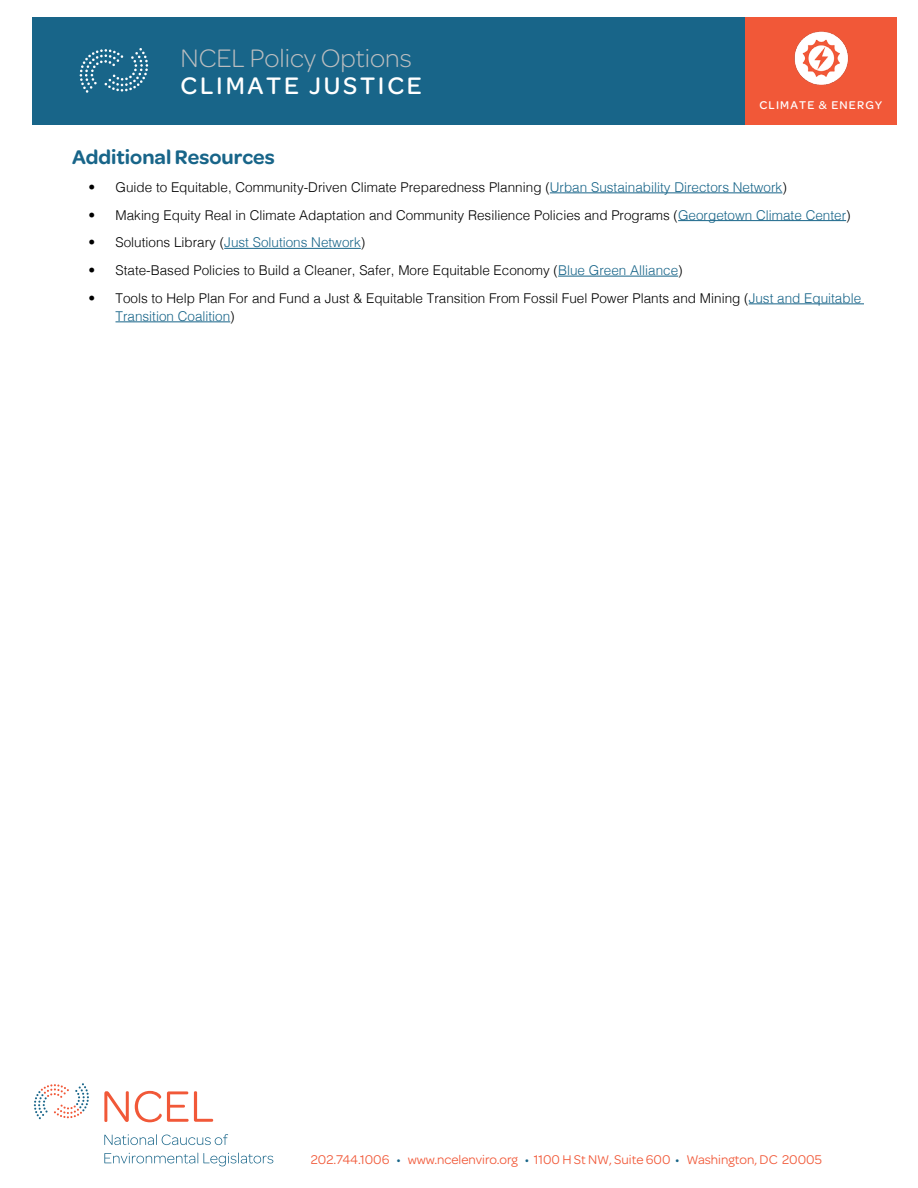
<style>
.page{position:relative;width:918px;height:1188px;background:#fff}
.page>*{position:absolute;margin:0;border:0;box-sizing:border-box;transform-origin:0 0}
.t1{font:300 27px "Omnes";color:#bcbec0}
.t2{font:500 25.5px "Omnes";letter-spacing:.11em;color:#fff}
.t3{font:600 21px "Omnes";color:#186589}
.t4{font:300 13.5px/18px "Helvetica";color:#000}
.t5{font:13.5px "Omnes";color:#f15838}
.t6{font:300 13.5px "Helvetica";color:#186589}
.t7{font:500 12px "Omnes";letter-spacing:.1em;color:#fff}
.s1{color:#186589}
.s2{color:#000}
</style>
<div class="page">
<div style="left:32px;top:17px;width:730px;height:108px;background:#186589"></div>
<div style="left:745px;top:17px;width:151px;height:108px;background:#f15838"></div>
<svg style="left:104px;top:1134px;width:124px;height:11px"></svg>
<svg style="left:104px;top:1153px;width:169px;height:13px"></svg>
<svg style="left:104px;top:1091px;width:25px;height:31px"></svg>
<svg style="left:135px;top:1091px;width:78px;height:31px"></svg>
<svg style="left:34px;top:1083px;width:55px;height:36px"></svg>
<svg style="left:80px;top:48px;width:68px;height:45px"></svg>
<img style="left:794px;top:31px;width:55px;height:54px">
<hr style="left:550px;top:193px;width:232px;height:1px;background:#186589">
<hr style="left:678px;top:220px;width:168px;height:1px;background:#186589">
<hr style="left:224px;top:248px;width:137px;height:1px;background:#186589">
<hr style="left:558px;top:276px;width:120px;height:1px;background:#186589">
<hr style="left:749px;top:304px;width:115px;height:1px;background:#186589">
<hr style="left:116px;top:322px;width:114px;height:1px;background:#186589">
<h1 class="t1" style="left:180px;top:41px;width:233px">NCEL Policy Options</h1>
<h2 class="t2" style="left:180px;top:68px;width:243px">CLIMATE JUSTICE</h2>
<p class="t7" style="left:759px;top:97px;width:124px">CLIMATE &amp; ENERGY</p>
<h3 class="t3" style="left:72px;top:142px;width:204px">Additional Resources</h3>
<p class="t4" style="left:88px;top:177px;width:700px">• Guide to Equitable, Community-Driven Climate Preparedness Planning (<span class="s1">Urban Sustainability Directors Network</span>)</p>
<p class="t4" style="left:88px;top:205px;width:764px">• Making Equity Real in Climate Adaptation and Community Resilience Policies and Programs (<span class="s1">Georgetown Climate Center</span>)</p>
<p class="t6" style="left:88px;top:231px;width:278px"><span class="s2">• Solutions Library (</span>Just Solutions Network<span class="s2">)</span></p>
<p class="t4" style="left:88px;top:260px;width:596px">• State-Based Policies to Build a Cleaner, Safer, More Equitable Economy (<span class="s1">Blue Green Alliance</span>)</p>
<p class="t4" style="left:116px;top:288px;width:747px;text-indent:-27px">• Tools to Help Plan For and Fund a Just &amp; Equitable Transition From Fossil Fuel Power Plants and Mining (<span class="s1">Just and Equitable<br>Transition Coalition</span>)</p>
<p class="t5" style="left:311px;top:1150px;width:512px">202.744.1006 <span class="s1">•</span> www.ncelenviro.org <span class="s1">•</span> 1100 H St NW, Suite 600 <span class="s1">•</span> Washington, DC 20005</p>
</div>
